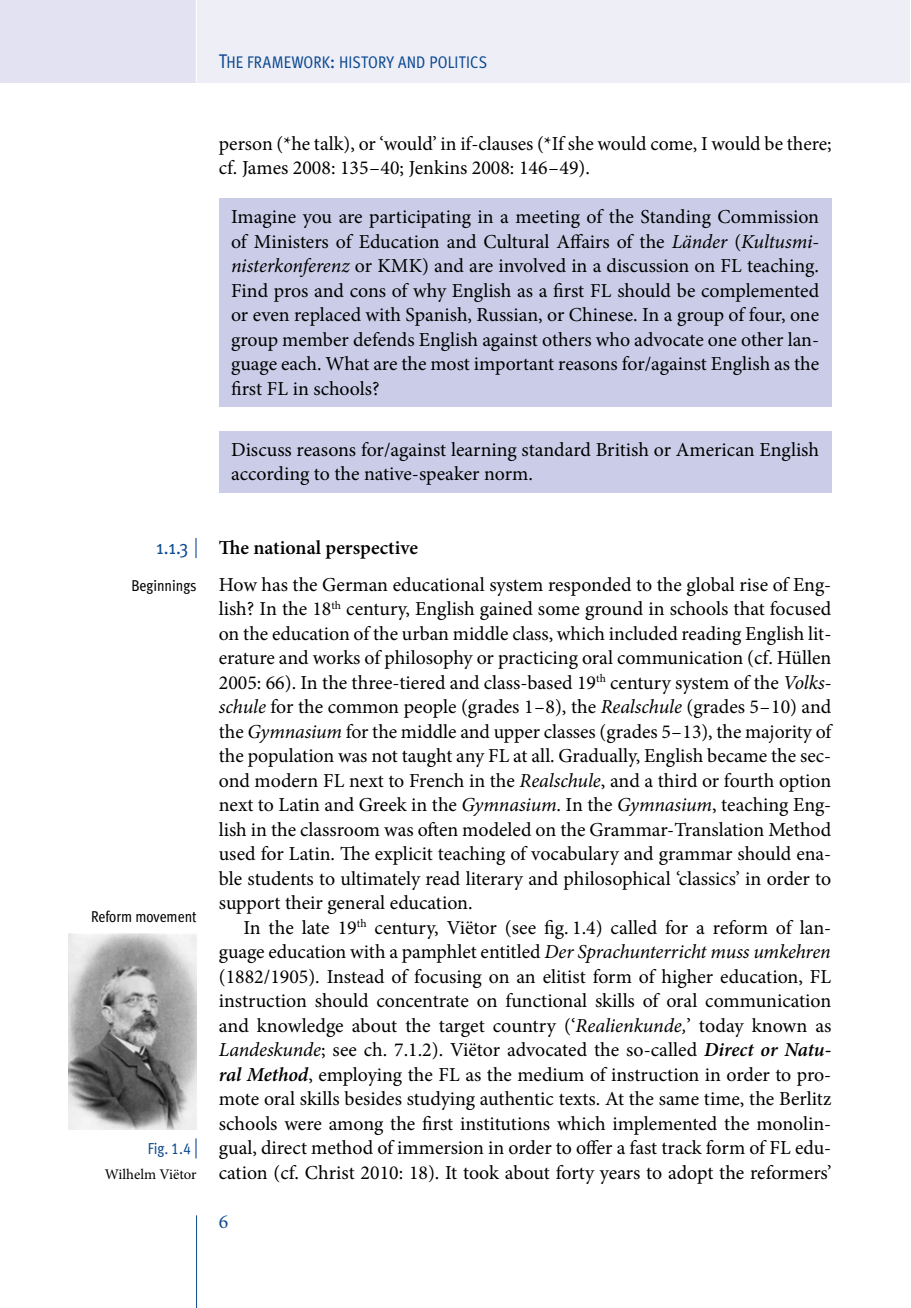
<style>
.page{position:relative;width:911px;height:1308px;background:#fff}
.page>*{position:absolute;margin:0;border:0;box-sizing:border-box;transform-origin:0 0}
.t1{font:19.8px/24.4px "Minion Pro";letter-spacing:-.005em;color:#000;text-align:justify}
.t2{font:600 19.8px "Minion Pro";color:#000}
.t3{font:19.8px "Minion Pro";color:#0f4b91}
.t4{font:19.6px "Meta Cond";color:#0f4b91}
.t5{font:16.8px "Meta Cond Book Roman SC850";letter-spacing:.01em;color:#0f4b91}
.t6{font:16px "Meta Cond Book LF";color:#0f4b91}
.t7{font:15.8px "Meta Cond";color:#000}
.t8{font:14.8px "Minion Pro";letter-spacing:-.005em;color:#000}
.s1{font-size:19.8px}
.s2{font-style:italic}
.s3{font-weight:600;font-style:italic}
</style>
<div class="page">
<hr style="left:196px;top:1215px;width:1px;height:92px;background:#0f4b91">
<div style="left:0;top:0;width:196px;height:82px;background:#e2e2f2"></div>
<div style="left:196px;top:0;width:713px;height:82px;background:#eeeef7"></div>
<hr style="left:196px;top:0;width:1px;height:82px;background:#fff">
<div style="left:219px;top:199px;width:612px;height:208px;background:#cbcde8"></div>
<div style="left:219px;top:431px;width:612px;height:61px;background:#cbcde8"></div>
<svg style="left:195px;top:538px;width:1px;height:20px"></svg>
<img style="left:68px;top:933px;width:128px;height:196px">
<svg style="left:195px;top:1138px;width:1px;height:20px"></svg>
<p class="t5" style="left:219px;top:53px;width:270px"><span class="s1">T</span>HE FRAMEWORK<span class="s1">:</span> HISTORY AND POLITICS</p>
<p class="t4" style="left:157px;top:536px;width:33px">1.1.3</p>
<p class="t7" style="left:131px;top:576px;width:67px">Beginnings</p>
<p class="t7" style="left:91px;top:907px;width:107px">Reform movement</p>
<p class="t6" style="left:148px;top:1139px;width:45px">Fig. 1.4</p>
<p class="t8" style="left:105px;top:1163px;width:93px">Wilhelm Viëtor</p>
<p class="t1" style="left:219px;top:131px;width:614px">person (*he talk), or ‘would’ in if-clauses (*If she would come, I would be there; cf. James 2008: 135 – 40; Jenkins 2008: 146 – 49).</p>
<p class="t1" style="left:231px;top:205px;width:589px">Imagine you are participating in a meeting of the Standing Commission of Ministers of Education and Cultural Affairs of the <span class="s2">Länder</span> (<span class="s2">Kultusmi&shy;nisterkonferenz</span> or KMK) and are involved in a discussion on FL teaching.<br>Find pros and cons of why English as a first FL should be complemented or even replaced with Spanish, Russian, or Chinese. In a group of four, one group member defends English against others who advocate one other lan&shy;guage each. What are the most important reasons for/against English as the first FL in schools?</p>
<p class="t1" style="left:231px;top:437px;width:589px">Discuss reasons for/against learning standard British or American English according to the native-speaker norm.</p>
<p class="t2" style="left:219px;top:534px;width:201px">The national perspective</p>
<p class="t1" style="left:219px;top:572px;width:614px">How has the German educational system responded to the global rise of Eng&shy;lish? In the 18<sup>th</sup> century, English gained some ground in schools that focused on the education of the urban middle class, which included reading English lit&shy;erature and works of philosophy or practicing oral communication (cf. Hüllen 2005: 66). In the three-tiered and class-based 19<sup>th</sup> century system of the <span class="s2">Volks&shy;schule</span> for the common people (grades 1 – 8), the <span class="s2">Realschule</span> (grades 5 – 10) and the <span class="s2">Gymnasium</span> for the middle and upper classes (grades 5 – 13), the majority of the population was not taught any FL at all. Gradually, English became the sec&shy;ond modern FL next to French in the <span class="s2">Realschule</span>, and a third or fourth option next to Latin and Greek in the <span class="s2">Gymnasium</span>. In the <span class="s2">Gymnasium</span>, teaching Eng&shy;lish in the classroom was often modeled on the Grammar-Translation Method used for Latin. The explicit teaching of vocabulary and grammar should ena&shy;ble students to ultimately read literary and philosophical ‘classics’ in order to support their general education.</p>
<p class="t1" style="left:219px;top:915px;width:614px;text-indent:24px">In the late 19<sup>th</sup> century, Viëtor (see fig. 1.4) called for a reform of lan&shy;guage education with a pamphlet entitled <span class="s2">Der Sprachunterricht muss umkehren </span>(1882/1905). Instead of focusing on an elitist form of higher education, FL instruction should concentrate on functional skills of oral communication and knowledge about the target country (‘<span class="s2">Realienkunde,</span>’ today known as <span class="s2">Landeskunde</span>; see ch. 7.1.2). Viëtor advocated the so-called <span class="s3">Direct or Natu&shy;ral Method</span>, employing the FL as the medium of instruction in order to pro&shy;mote oral skills besides studying authentic texts. At the same time, the Berlitz schools were among the first institutions which implemented the monolin&shy;gual, direct method of immersion in order to offer a fast track form of FL edu&shy;cation (cf. Christ 2010: 18). It took about forty years to adopt the reformers’</p>
<p class="t3" style="left:219px;top:1208px;width:11px">6</p>
</div>
